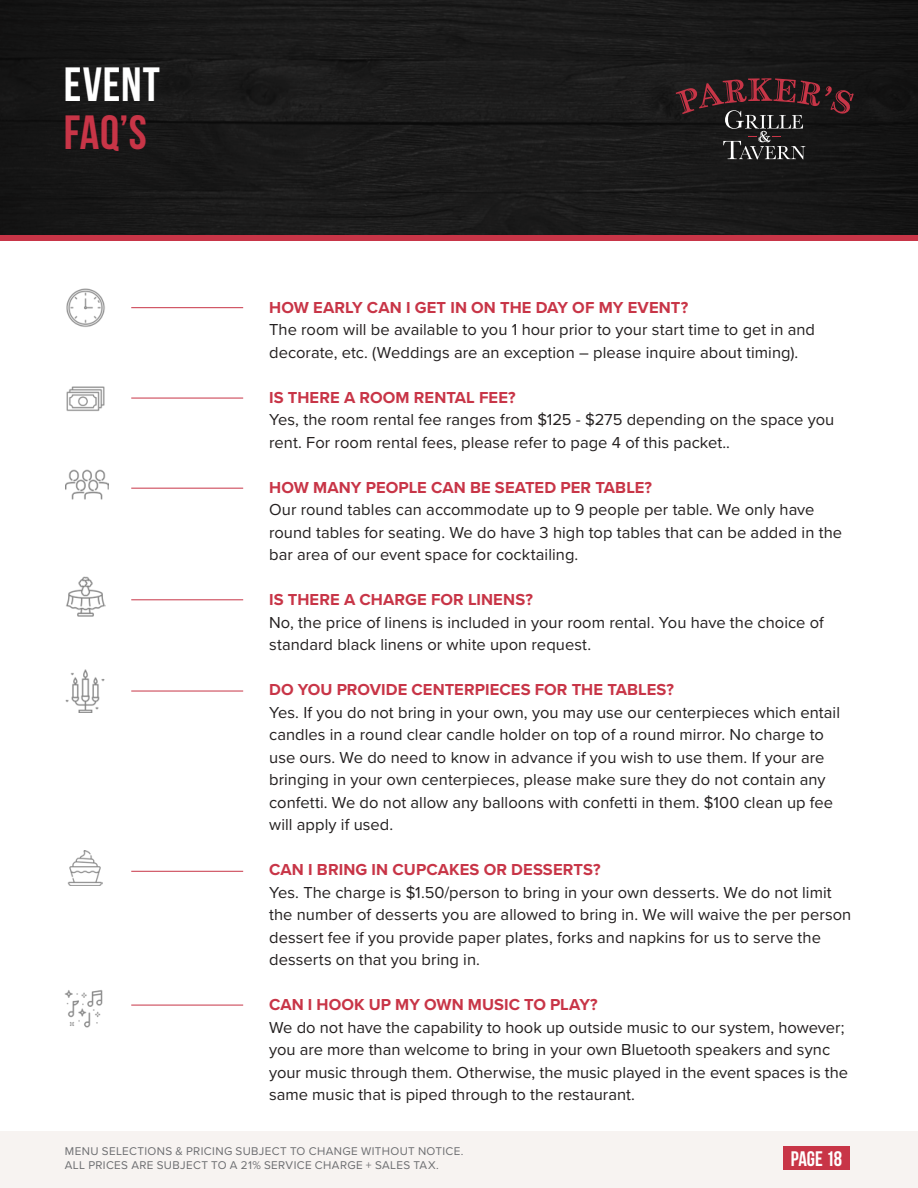
<style>
.page{position:relative;width:918px;height:1188px;background:#fff}
.page>*{position:absolute;margin:0;border:0;box-sizing:border-box;transform-origin:0 0}
.t1{font:700 48px "Bebas Neue";letter-spacing:.02em;color:#fff}
.t2{font:700 48px "Bebas Neue";color:#c83547}
.t3{font:700 21px "Bebas Neue";letter-spacing:-.01em;color:#fff}
.t4{font:16.5px/22.5px "Proxima Nova";color:#242020}
.t5{font:700 16.5px "Proxima Nova";letter-spacing:.005em;color:#c83547}
.t6{font:11.7px/14.4px "Proxima Nova";letter-spacing:.03em;color:#6d6e71}
</style>
<div class="page">
<div style="left:0;top:0;width:918px;height:236px;background:#191919"></div>
<div style="left:0;top:235px;width:918px;height:6px;background:#c83547"></div>
<img style="left:66px;top:288px;width:39px;height:39px">
<img style="left:66px;top:386px;width:39px;height:25px">
<img style="left:65px;top:469px;width:44px;height:31px">
<img style="left:66px;top:577px;width:39px;height:40px">
<img style="left:65px;top:670px;width:40px;height:42px">
<img style="left:68px;top:851px;width:34px;height:34px">
<img style="left:64px;top:990px;width:39px;height:38px">
<svg style="left:676px;top:78px;width:178px;height:81px"></svg>
<hr style="left:131px;top:307px;width:112px;height:1px;background:#c83547">
<hr style="left:131px;top:398px;width:112px;height:1px;background:#c83547">
<hr style="left:131px;top:488px;width:112px;height:1px;background:#c83547">
<hr style="left:131px;top:599px;width:112px;height:1px;background:#c83547">
<hr style="left:131px;top:691px;width:112px;height:1px;background:#c83547">
<hr style="left:131px;top:871px;width:112px;height:1px;background:#c83547">
<hr style="left:131px;top:1005px;width:112px;height:1px;background:#c83547">
<div style="left:0;top:1132px;width:918px;height:56px;background:#f7f3f1"></div>
<div style="left:783px;top:1147px;width:66px;height:23px;background:#c83547"></div>
<h1 class="t1" style="left:64px;top:58px;width:98px">EVENT</h1>
<h1 class="t2" style="left:64px;top:106px;width:85px">FAQ’S</h1>
<p class="t5" style="left:269px;top:295px;width:421px">HOW EARLY CAN I GET IN ON THE DAY OF MY EVENT?</p>
<p class="t4" style="left:269px;top:318px;width:547px">The room will be available to you 1 hour prior to your start time to get in and decorate, etc. (Weddings are an exception – please inquire about timing).</p>
<p class="t5" style="left:269px;top:385px;width:248px">IS THERE A ROOM RENTAL FEE?</p>
<p class="t4" style="left:269px;top:408px;width:567px">Yes, the room rental fee ranges from $125 - $275 depending on the space you rent. For room rental fees, please refer to page 4 of this packet..</p>
<p class="t5" style="left:269px;top:475px;width:385px">HOW MANY PEOPLE CAN BE SEATED PER TABLE?</p>
<p class="t4" style="left:269px;top:498px;width:574px">Our round tables can accommodate up to 9 people per table. We only have round tables for seating. We do have 3 high top tables that can be added in the bar area of our event space for cocktailing.</p>
<p class="t5" style="left:269px;top:587px;width:265px">IS THERE A CHARGE FOR LINENS?</p>
<p class="t4" style="left:269px;top:610px;width:556px">No, the price of linens is included in your room rental. You have the choice of standard black linens or white upon request.</p>
<p class="t5" style="left:269px;top:677px;width:406px">DO YOU PROVIDE CENTERPIECES FOR THE TABLES?</p>
<p class="t4" style="left:269px;top:700px;width:572px">Yes. If you do not bring in your own, you may use our centerpieces which entail candles in a round clear candle holder on top of a round mirror. No charge to use ours. We do need to know in advance if you wish to use them. If your are bringing in your own centerpieces, please make sure they do not contain any confetti. We do not allow any balloons with confetti in them. $100 clean up fee will apply if used.</p>
<p class="t5" style="left:269px;top:857px;width:333px">CAN I BRING IN CUPCAKES OR DESSERTS?</p>
<p class="t4" style="left:269px;top:880px;width:584px">Yes. The charge is $1.50/person to bring in your own desserts. We do not limit the number of desserts you are allowed to bring in. We will waive the per person dessert fee if you provide paper plates, forks and napkins for us to serve the desserts on that you bring in.</p>
<p class="t5" style="left:269px;top:992px;width:330px">CAN I HOOK UP MY OWN MUSIC TO PLAY?</p>
<p class="t4" style="left:269px;top:1015px;width:581px">We do not have the capability to hook up outside music to our system, however; you are more than welcome to bring in your own Bluetooth speakers and sync your music through them. Otherwise, the music played in the event spaces is the same music that is piped through to the restaurant.</p>
<p class="t6" style="left:65px;top:1143px;width:400px">MENU SELECTIONS &amp; PRICING SUBJECT TO CHANGE WITHOUT NOTICE.<br>ALL PRICES ARE SUBJECT TO A 21% SERVICE CHARGE + SALES TAX.</p>
<p class="t3" style="left:791px;top:1147px;width:53px">PAGE 18</p>
</div>
